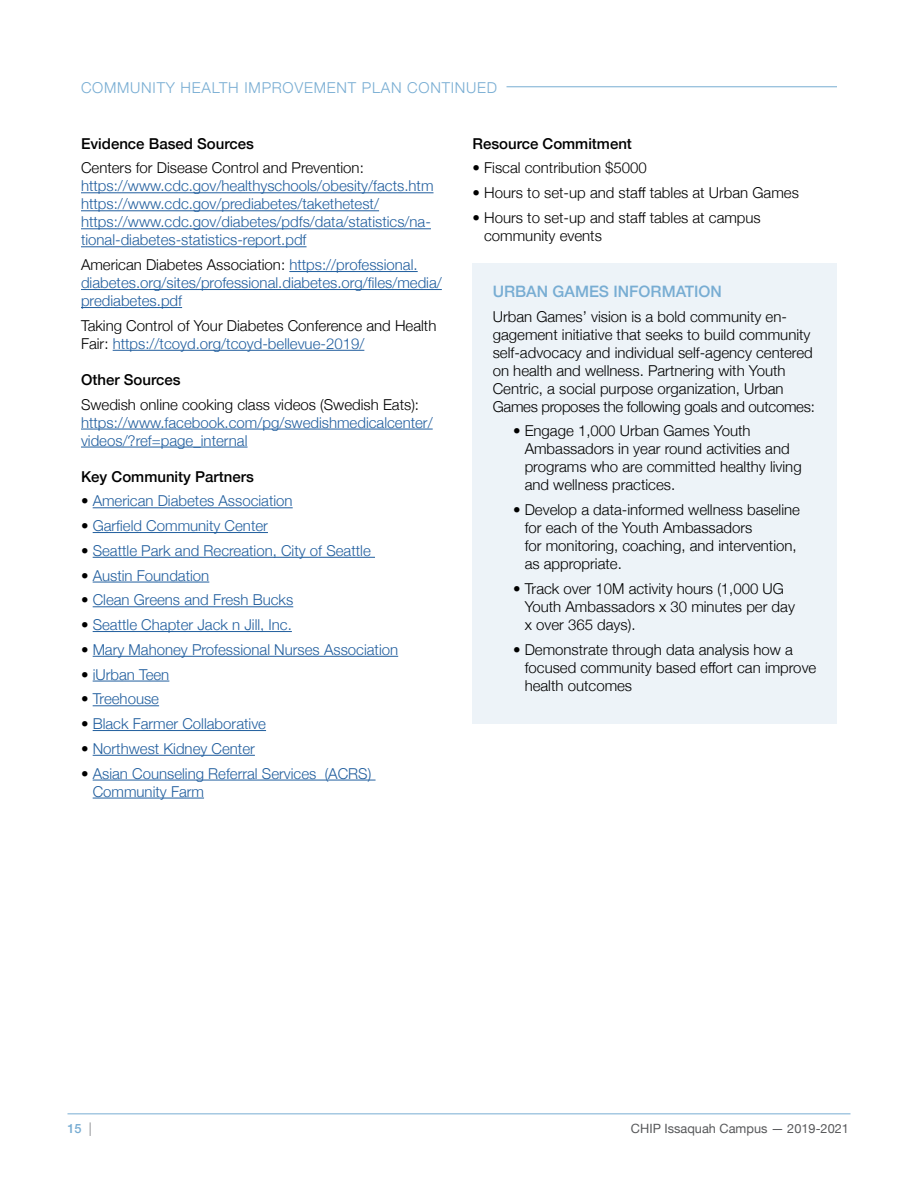
<style>
.page{position:relative;width:918px;height:1188px;background:#fff}
.page>*{position:absolute;margin:0;border:0;box-sizing:border-box;transform-origin:0 0}
.t1{font:500 15.75px "Helvetica Neue";color:#78add3}
.t2{font:300 15px/18px "Helvetica Neue";color:#000}
.t3{font:300 15px/18px "Helvetica Neue";color:#215e9e}
.t4{font:500 15px "Helvetica Neue";color:#000}
.t5{font:300 15px "Helvetica Neue";letter-spacing:.05em;color:#78add3}
.t6{font:12.75px "Helvetica Neue";color:#58595b}
.t7{font:500 12.75px "Helvetica Neue";color:#78add3}
.s1{color:#000}
.s2{color:#215e9e}
.s3{font-weight:400;font-size:13.5px;color:#939598}
</style>
<div class="page">
<hr style="left:68px;top:1113px;width:782px;height:1px;background:#78add3">
<hr style="left:81px;top:192px;width:353px;height:1px;background:#215e9e">
<hr style="left:81px;top:210px;width:298px;height:1px;background:#215e9e">
<hr style="left:81px;top:228px;width:350px;height:1px;background:#215e9e">
<hr style="left:81px;top:246px;width:226px;height:1px;background:#215e9e">
<hr style="left:289px;top:271px;width:129px;height:1px;background:#215e9e">
<hr style="left:81px;top:289px;width:361px;height:1px;background:#215e9e">
<hr style="left:81px;top:307px;width:101px;height:1px;background:#215e9e">
<hr style="left:113px;top:350px;width:251px;height:1px;background:#215e9e">
<hr style="left:81px;top:429px;width:352px;height:1px;background:#215e9e">
<hr style="left:81px;top:447px;width:167px;height:1px;background:#215e9e">
<hr style="left:93px;top:507px;width:200px;height:1px;background:#215e9e">
<hr style="left:93px;top:532px;width:175px;height:1px;background:#215e9e">
<hr style="left:93px;top:557px;width:282px;height:1px;background:#215e9e">
<hr style="left:93px;top:582px;width:116px;height:1px;background:#215e9e">
<hr style="left:93px;top:606px;width:200px;height:1px;background:#215e9e">
<hr style="left:93px;top:631px;width:199px;height:1px;background:#215e9e">
<hr style="left:93px;top:656px;width:305px;height:1px;background:#215e9e">
<hr style="left:93px;top:681px;width:76px;height:1px;background:#215e9e">
<hr style="left:93px;top:705px;width:66px;height:1px;background:#215e9e">
<hr style="left:93px;top:730px;width:173px;height:1px;background:#215e9e">
<hr style="left:93px;top:755px;width:162px;height:1px;background:#215e9e">
<hr style="left:93px;top:780px;width:283px;height:1px;background:#215e9e">
<hr style="left:93px;top:798px;width:111px;height:1px;background:#215e9e">
<hr style="left:507px;top:86px;width:330px;height:1px;background:#78add3">
<div style="left:472px;top:264px;width:365px;height:460px;background:#edf3f8"></div>
<p class="t5" style="left:81px;top:75px;width:418px">COMMUNITY HEALTH IMPROVEMENT PLAN CONTINUED</p>
<p class="t4" style="left:81px;top:131px;width:174px">Evidence Based Sources</p>
<p class="t2" style="left:81px;top:158px;width:284px">Centers for Disease Control and Prevention:</p>
<p class="t3" style="left:81px;top:176px;width:354px">https://www.cdc.gov/healthyschools/obesity/facts.htm https://www.cdc.gov/prediabetes/takethetest/ https://www.cdc.gov/diabetes/pdfs/data/statistics/na&shy;tional-diabetes-statistics-report.pdf</p>
<p class="t3" style="left:81px;top:255px;width:362px"><span class="s1">American Diabetes Association:</span> https://professional. diabetes.org/sites/professional.diabetes.org/files/media/ prediabetes.pdf</p>
<p class="t2" style="left:81px;top:315px;width:357px">Taking Control of Your Diabetes Conference and Health<br>Fair: <span class="s2">https://tcoyd.org/tcoyd-bellevue-2019/</span></p>
<p class="t4" style="left:81px;top:367px;width:101px">Other Sources</p>
<p class="t2" style="left:81px;top:394px;width:340px">Swedish online cooking class videos (Swedish Eats):</p>
<p class="t3" style="left:81px;top:412px;width:353px">https://www.facebook.com/pg/swedishmedicalcenter/ videos/?ref=page_internal</p>
<p class="t4" style="left:81px;top:464px;width:174px">Key Community Partners</p>
<p class="t3" style="left:81px;top:491px;width:213px"><span class="s1">•</span> American Diabetes Association</p>
<p class="t3" style="left:81px;top:516px;width:188px"><span class="s1">•</span> Garfield Community Center</p>
<p class="t3" style="left:81px;top:540px;width:291px"><span class="s1">•</span> Seattle Park and Recreation, City of Seattle</p>
<p class="t3" style="left:81px;top:565px;width:130px"><span class="s1">•</span> Austin Foundation</p>
<p class="t3" style="left:81px;top:590px;width:214px"><span class="s1">•</span> Clean Greens and Fresh Bucks</p>
<p class="t3" style="left:81px;top:615px;width:212px"><span class="s1">•</span> Seattle Chapter Jack n Jill, Inc.</p>
<p class="t3" style="left:81px;top:639px;width:319px"><span class="s1">•</span> Mary Mahoney Professional Nurses Association</p>
<p class="t3" style="left:81px;top:664px;width:90px"><span class="s1">•</span> iUrban Teen</p>
<p class="t3" style="left:81px;top:689px;width:80px"><span class="s1">•</span> Treehouse</p>
<p class="t3" style="left:81px;top:714px;width:187px"><span class="s1">•</span> Black Farmer Collaborative</p>
<p class="t3" style="left:81px;top:738px;width:175px"><span class="s1">•</span> Northwest Kidney Center</p>
<p class="t3" style="left:93px;top:763px;width:280px;text-indent:-12px"><span class="s1">•</span> Asian Counseling Referral Services (ACRS)<br>Community Farm</p>
<p class="t4" style="left:472px;top:131px;width:161px">Resource Commitment</p>
<p class="t2" style="left:472px;top:158px;width:176px">• Fiscal contribution $5000</p>
<p class="t2" style="left:472px;top:183px;width:328px">• Hours to set-up and staff tables at Urban Games</p>
<p class="t2" style="left:484px;top:207px;width:278px;text-indent:-12px">• Hours to set-up and staff tables at campus community events</p>
<p class="t1" style="left:493px;top:279px;width:231px">URBAN GAMES INFORMATION</p>
<p class="t2" style="left:493px;top:306px;width:324px">Urban Games’ vision is a bold community en&shy;gagement initiative that seeks to build community self-advocacy and individual self-agency centered on health and wellness. Partnering with Youth Centric, a social purpose organization, Urban Games proposes the following goals and outcomes:</p>
<p class="t2" style="left:525px;top:421px;width:279px;text-indent:-12px">• Engage 1,000 Urban Games Youth Ambassadors in year round activities and programs who are committed healthy living and wellness practices.</p>
<p class="t2" style="left:525px;top:500px;width:277px;text-indent:-12px">• Develop a data-informed wellness baseline for each of the Youth Ambassadors<br>for monitoring, coaching, and intervention, as appropriate.</p>
<p class="t2" style="left:525px;top:579px;width:272px;text-indent:-12px">• Track over 10M activity hours (1,000 UG<br>Youth Ambassadors x 30 minutes per day x over 365 days).</p>
<p class="t2" style="left:525px;top:639px;width:293px;text-indent:-12px">• Demonstrate through data analysis how a focused community based effort can improve health outcomes</p>
<p class="t7" style="left:68px;top:1119px;width:26px">15 <span class="s3">|</span></p>
<p class="t6" style="left:631px;top:1120px;width:220px">CHIP Issaquah Campus — 2019-2021</p>
</div>
